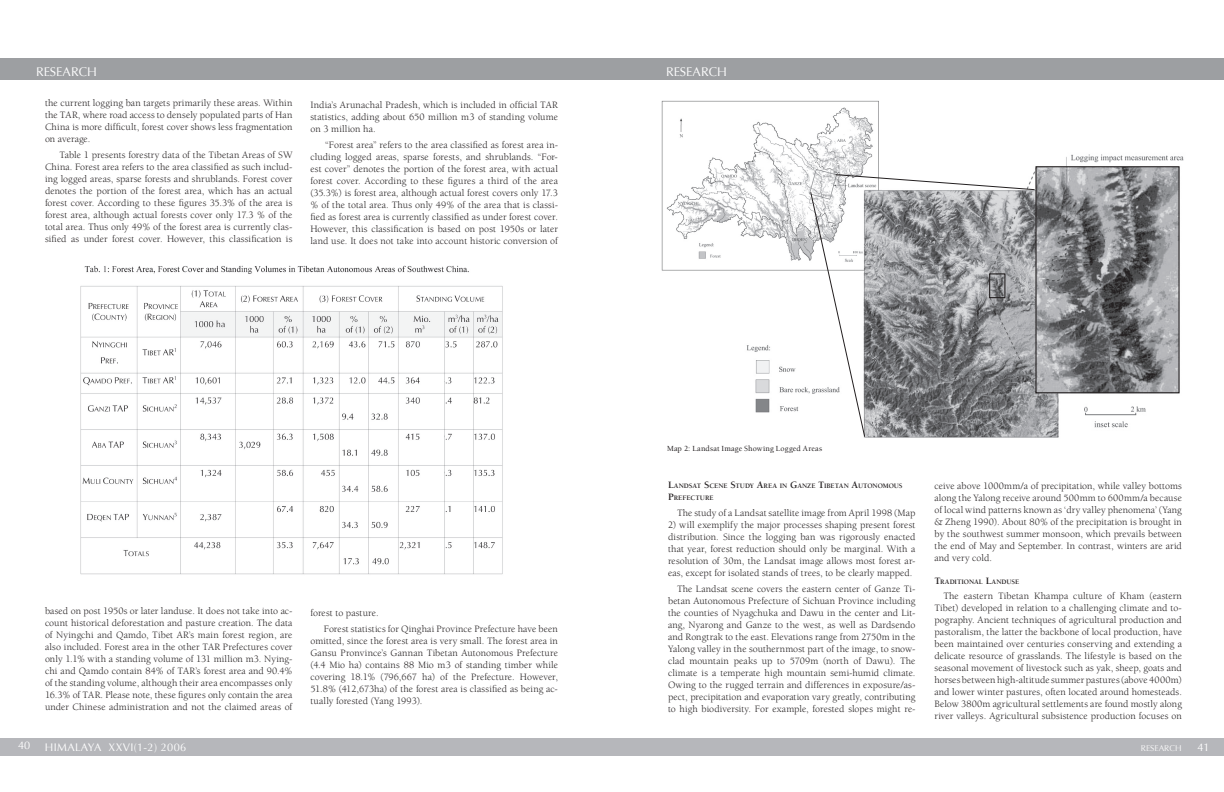
<style>
.page{position:relative;width:1224px;height:792px;background:#fff}
.page>*{position:absolute;margin:0;border:0;box-sizing:border-box;transform-origin:0 0}
.t1{font:12.6px "Optima";color:#fff}
.t2{font:11px "Optima";letter-spacing:.03em;color:#fff}
.t3{font:10px/12px "Berkeley Std";letter-spacing:.005em;color:#231f20;text-align:justify}
.t4{font:8.4px "Optima";color:#fafafa}
.t5{font:500 8px "Berkeley Std";letter-spacing:.02em;color:#231f20}
.t6{font:700 7px/12px "Berkeley Std";color:#231f20}
.s1{font-size:10px}
</style>
<div class="page">
<div style="left:0;top:738px;width:612px;height:18px;background:#b6b7bb"></div>
<div style="left:612px;top:738px;width:612px;height:18px;background:#b6b7bb"></div>
<div style="left:0;top:58px;width:612px;height:22px;background:#9d9fa2"></div>
<div style="left:612px;top:58px;width:612px;height:22px;background:#9d9fa2"></div>
<img style="left:661px;top:100px;width:218px;height:171px">
<img style="left:864px;top:154px;width:320px;height:284px">
<img style="left:854px;top:150px;width:27px;height:24px">
<img style="left:746px;top:345px;width:64px;height:68px">
<div style="left:1036px;top:166px;width:144px;height:227px;border:1px solid #231f20"></div>
<svg style="left:810px;top:174px;width:225px;height:263px"></svg>
<div style="left:989px;top:274px;width:16px;height:24px;border:1px solid #231f20"></div>
<img style="left:80px;top:265px;width:423px;height:310px">
<p class="t1" style="left:36px;top:64px;width:62px">RESEARCH</p>
<p class="t1" style="left:666px;top:64px;width:62px">RESEARCH</p>
<p class="t3" style="left:45px;top:97px;width:249px">the current logging ban targets primarily these areas. Within the TAR, where road access to densely populated parts of Han China is more difficult, forest cover shows less fragmentation on average.</p>
<p class="t3" style="left:45px;top:149px;width:249px;text-indent:15px">Table 1 presents forestry data of the Tibetan Areas of SW China. Forest area refers to the area classified as such includ&shy;ing logged areas, sparse forests and shrublands. Forest cover denotes the portion of the forest area, which has an actual forest cover. According to these figures 35.3% of the area is forest area, although actual forests cover only 17.3 % of the total area. Thus only 49% of the forest area is currently clas&shy;sified as under forest cover. However, this classification is</p>
<p class="t3" style="left:310px;top:99px;width:249px">India’s Arunachal Pradesh, which is included in official TAR statistics, adding about 650 million m3 of standing volume on 3 million ha.</p>
<p class="t3" style="left:310px;top:139px;width:249px;text-indent:15px">“Forest area” refers to the area classified as forest area in&shy;cluding logged areas, sparse forests, and shrublands. “For&shy;est cover” denotes the portion of the forest area, with actual forest cover. According to these figures a third of the area (35.3%) is forest area, although actual forest covers only 17.3 % of the total area. Thus only 49% of the area that is classi&shy;fied as forest area is currently classified as under forest cover.<br>However, this classification is based on post 1950s or later land use. It does not take into account historic conversion of</p>
<p class="t5" style="left:667px;top:444px;width:157px">Map 2: Landsat Image Showing Logged Areas</p>
<p class="t3" style="left:934px;top:480px;width:249px">ceive above 1000mm/a of precipitation, while valley bottoms along the Yalong receive around 500mm to 600mm/a because of local wind patterns known as ‘dry valley phenomena’ (Yang &amp; Zheng 1990). About 80% of the precipitation is brought in by the southwest summer monsoon, which prevails between the end of May and September. In contrast, winters are arid and very cold.</p>
<p class="t6" style="left:934px;top:575px;width:86px"><span class="s1">T</span>RADITIONAL <span class="s1">L</span>ANDUSE</p>
<p class="t3" style="left:935px;top:590px;width:249px;text-indent:9px">The eastern Tibetan Khampa culture of Kham (eastern Tibet) developed in relation to a challenging climate and to&shy;pography. Ancient techniques of agricultural production and pastoralism, the latter the backbone of local production, have been maintained over centuries conserving and extending a delicate resource of grasslands. The lifestyle is based on the seasonal movement of livestock such as yak, sheep, goats and horses between high-altitude summer pastures (above 4000m) and lower winter pastures, often located around homesteads.<br>Below 3800m agricultural settlements are found mostly along river valleys. Agricultural subsistence production focuses on</p>
<p class="t4" style="left:1141px;top:743px;width:42px">RESEARCH</p>
<p class="t6" style="left:668px;top:480px;width:236px"><span class="s1">L</span>ANDSAT <span class="s1">S</span>CENE <span class="s1">S</span>TUDY <span class="s1">A</span>REA IN <span class="s1">G</span>ANZE <span class="s1">T</span>IBETAN <span class="s1">A</span>UTONOMOUS<br><span class="s1">P</span>REFECTURE</p>
<p class="t3" style="left:677px;top:507px;width:240px">The study of a Landsat satellite image from April 1998 (Map</p>
<p class="t3" style="left:668px;top:519px;width:249px">2) will exemplify the major processes shaping present forest distribution. Since the logging ban was rigorously enacted that year, forest reduction should only be marginal. With a resolution of 30m, the Landsat image allows most forest ar&shy;eas, except for isolated stands of trees, to be clearly mapped.</p>
<p class="t3" style="left:668px;top:583px;width:249px;text-indent:9px">The Landsat scene covers the eastern center of Ganze Ti&shy;betan Autonomous Prefecture of Sichuan Province including the counties of Nyagchuka and Dawu in the center and Lit&shy;ang, Nyarong and Ganze to the west, as well as Dardsendo and Rongtrak to the east. Elevations range from 2750m in the Yalong valley in the southernmost part of the image, to snow&shy;clad mountain peaks up to 5709m (north of Dawu). The climate is a temperate high mountain semi-humid climate.<br>Owing to the rugged terrain and differences in exposure/as&shy;pect, precipitation and evaporation vary greatly, contributing to high biodiversity. For example, forested slopes might re-</p>
<p class="t3" style="left:45px;top:605px;width:249px">based on post 1950s or later landuse. It does not take into ac&shy;count historical deforestation and pasture creation. The data of Nyingchi and Qamdo, Tibet AR’s main forest region, are also included. Forest area in the other TAR Prefectures cover only 1.1% with a standing volume of 131 million m3. Nying&shy;chi and Qamdo contain 84% of TAR’s forest area and 90.4% of the standing volume, although their area encompasses only 16.3% of TAR. Please note, these figures only contain the area under Chinese administration and not the claimed areas of</p>
<p class="t3" style="left:324px;top:605px;width:236px;line-height:16px;text-indent:-13px">forest to pasture.<br>Forest statistics for Qinghai Province Prefecture have been</p>
<p class="t3" style="left:310px;top:635px;width:249px">omitted, since the forest area is very small. The forest area in Gansu Pronvince’s Gannan Tibetan Autonomous Prefecture (4.4 Mio ha) contains 88 Mio m3 of standing timber while covering 18.1% (796,667 ha) of the Prefecture. However, 51.8% (412,673ha) of the forest area is classified as being ac&shy;tually forested (Yang 1993).</p>
<p class="t2" style="left:18px;top:739px;width:14px">40</p>
<p class="t2" style="left:1197px;top:741px;width:14px">41</p>
<p class="t2" style="left:45px;top:740px;width:143px">HIMALAYA XXVI(1-2) 2006</p>
</div>
